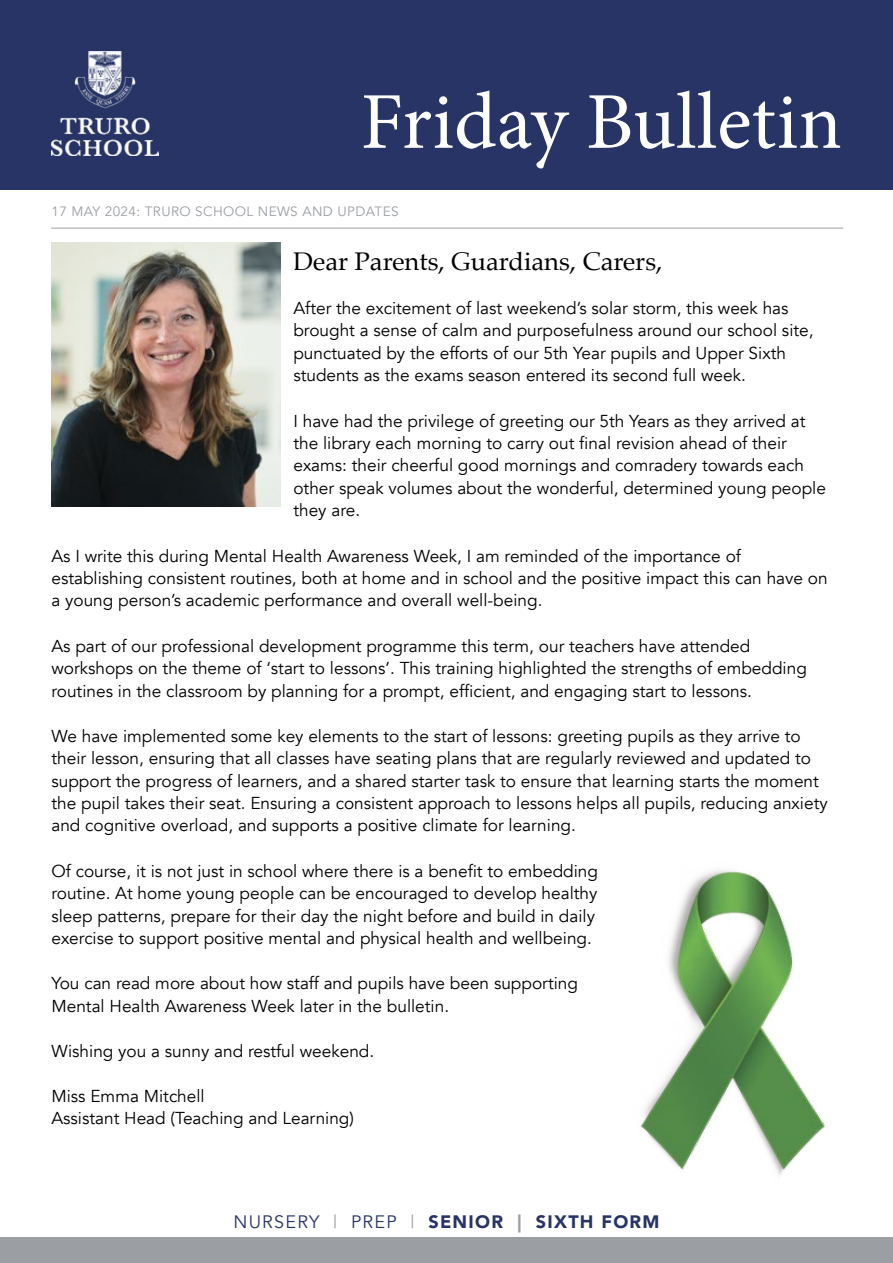
<style>
.page{position:relative;width:893px;height:1263px;background:#fff}
.page>*{position:absolute;margin:0;border:0;box-sizing:border-box;transform-origin:0 0}
.t1{font:80.55px "Minion Pro";color:#fff}
.t2{font:25.5px "Palatino";color:#000}
.t3{font:900 18px "Avenir";letter-spacing:.07em;color:#273465}
.t4{font:17.25px/22.5px "Avenir";color:#000}
.t5{font:13.5px "Avenir";letter-spacing:.03em;color:#9b9ea2}
.s1{font-weight:400}
.s2{font-weight:400;color:#9b9ea2}
.s3{color:#9b9ea2}
</style>
<div class="page">
<hr style="left:51px;top:228px;width:792px;height:1px;background:#9b9ea2">
<div style="left:0;top:0;width:893px;height:189px;background:#273465"></div>
<img style="left:51px;top:51px;width:107px;height:104px">
<img style="left:52px;top:242px;width:229px;height:264px">
<img style="left:640px;top:870px;width:185px;height:306px">
<div style="left:0;top:1237px;width:893px;height:26px;background:#9b9ea2"></div>
<h1 class="t1" style="left:361px;top:68px;width:483px">Friday Bulletin</h1>
<p class="t5" style="left:51px;top:204px;width:349px">17 MAY 2024: TRURO SCHOOL NEWS AND UPDATES</p>
<h2 class="t2" style="left:293px;top:241px;width:371px">Dear Parents, Guardians, Carers,</h2>
<p class="t4" style="left:293px;top:297px;width:522px">After the excitement of last weekend’s solar storm, this week has brought a sense of calm and purposefulness around our school site, punctuated by the efforts of our 5th Year pupils and Upper Sixth students as the exams season entered its second full week.</p>
<p class="t4" style="left:293px;top:410px;width:534px">I have had the privilege of greeting our 5th Years as they arrived at the library each morning to carry out final revision ahead of their exams: their cheerful good mornings and comradery towards each other speak volumes about the wonderful, determined young people they are.</p>
<p class="t4" style="left:51px;top:545px;width:778px">As I write this during Mental Health Awareness Week, I am reminded of the importance of establishing consistent routines, both at home and in school and the positive impact this can have on a young person’s academic performance and overall well-being.</p>
<p class="t4" style="left:51px;top:635px;width:757px">As part of our professional development programme this term, our teachers have attended workshops on the theme of ‘start to lessons’. This training highlighted the strengths of embedding routines in the classroom by planning for a prompt, efficient, and engaging start to lessons.</p>
<p class="t4" style="left:51px;top:725px;width:778px">We have implemented some key elements to the start of lessons: greeting pupils as they arrive to their lesson, ensuring that all classes have seating plans that are regularly reviewed and updated to support the progress of learners, and a shared starter task to ensure that learning starts the moment the pupil takes their seat. Ensuring a consistent approach to lessons helps all pupils, reducing anxiety and cognitive overload, and supports a positive climate for learning.</p>
<p class="t4" style="left:51px;top:860px;width:548px">Of course, it is not just in school where there is a benefit to embedding routine. At home young people can be encouraged to develop healthy sleep patterns, prepare for their day the night before and build in daily exercise to support positive mental and physical health and wellbeing.</p>
<p class="t4" style="left:51px;top:972px;width:528px">You can read more about how staff and pupils have been supporting<br>Mental Health Awareness Week later in the bulletin.</p>
<p class="t4" style="left:51px;top:1040px;width:324px">Wishing you a sunny and restful weekend.</p>
<p class="t4" style="left:51px;top:1085px;width:304px">Miss Emma Mitchell<br>Assistant Head (Teaching and Learning)</p>
<p class="t3" style="left:233px;top:1206px;width:428px"><span class="s1">NURSERY</span> <span class="s2">|</span> <span class="s1">PREP</span> <span class="s2">|</span> SENIOR <span class="s3">|</span> SIXTH FORM</p>
</div>
